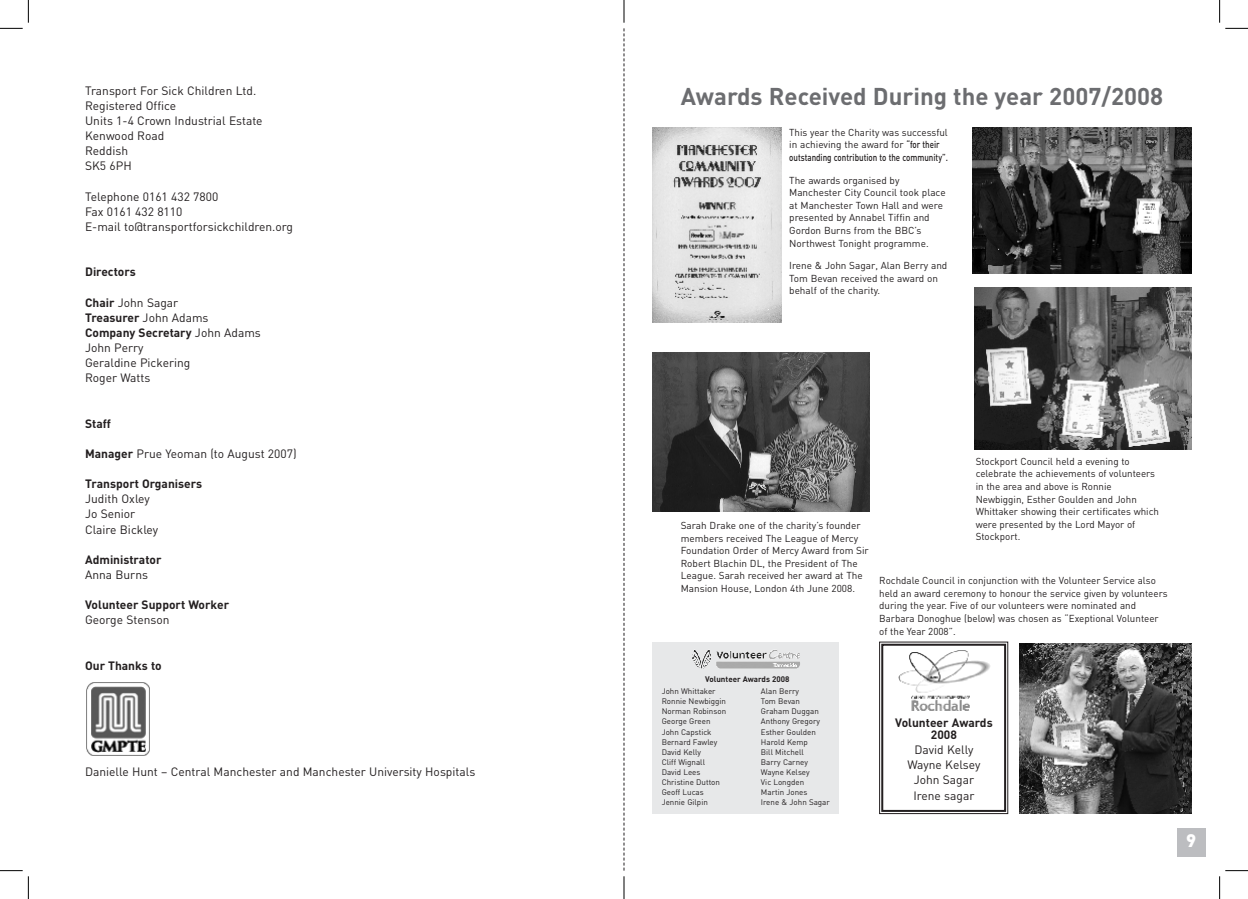
<style>
.page{position:relative;width:1248px;height:899px;background:#fff}
.page>*{position:absolute;margin:0;border:0;box-sizing:border-box;transform-origin:0 0}
.t1{font:700 24px "DIN";color:#6c6d70}
.t2{font:900 18px "DIN";color:#fff}
.t3{font:12px/15.1px "DIN";color:#231f20}
.t4{font:700 12px/12px "DIN";color:#231f20;text-align:center}
.t5{font:10px/12.6px "DIN";color:#231f20}
.t6{font:8px "DIN";color:#231f20}
.t7{font:700 8px "DIN";color:#231f20}
.s1{font-weight:700}
.s2{font-weight:500}
</style>
<div class="page">
<svg style="left:623px;top:876px;width:1px;height:23px"></svg>
<svg style="left:0;top:0;width:29px;height:29px"></svg>
<svg style="left:0;top:870px;width:29px;height:29px"></svg>
<svg style="left:1219px;top:0;width:28px;height:29px"></svg>
<svg style="left:1219px;top:870px;width:28px;height:29px"></svg>
<img style="left:86px;top:682px;width:64px;height:74px">
<div style="left:1176px;top:828px;width:29px;height:28px;background:#bcbdc0"></div>
<img style="left:652px;top:128px;width:129px;height:194px">
<div style="left:879px;top:641px;width:129px;height:173px;border:1px solid #231f20"></div>
<div style="left:881px;top:643px;width:125px;height:169px;border:2px solid #231f20"></div>
<img style="left:652px;top:352px;width:217px;height:160px">
<img style="left:972px;top:128px;width:219px;height:146px">
<img style="left:974px;top:288px;width:217px;height:161px">
<img style="left:1019px;top:643px;width:172px;height:171px">
<div style="left:652px;top:642px;width:186px;height:172px;background:#e7e8e9"></div>
<img style="left:692px;top:650px;width:85px;height:18px">
<img style="left:898px;top:650px;width:92px;height:61px">
<svg style="left:623px;top:0;width:1px;height:870px"></svg>
<p class="t3" style="left:85px;top:84px;width:179px">Transport For Sick Children Ltd.<br>Registered Office<br>Units 1-4 Crown Industrial Estate<br>Kenwood Road<br>Reddish<br>SK5 6PH</p>
<p class="t3" style="left:85px;top:190px;width:209px">Telephone 0161 432 7800<br>Fax 0161 432 8110<br>E-mail to@transportforsickchildren.org</p>
<p class="t4" style="left:85px;top:266px;width:52px">Directors</p>
<p class="t3" style="left:85px;top:296px;width:177px"><span class="s1">Chair</span> John Sagar<br><span class="s1">Treasurer</span> John Adams<br><span class="s1">Company Secretary</span> John Adams<br>John Perry<br>Geraldine Pickering<br>Roger Watts</p>
<p class="t4" style="left:85px;top:417px;width:27px">Staff</p>
<p class="t3" style="left:85px;top:447px;width:213px"><span class="s1">Manager</span> Prue Yeoman (to August 2007)</p>
<p class="t4" style="left:85px;top:478px;width:119px">Transport Organisers</p>
<p class="t3" style="left:85px;top:493px;width:75px">Judith Oxley<br>Jo Senior<br>Claire Bickley</p>
<p class="t4" style="left:85px;top:553px;width:78px">Administrator</p>
<p class="t3" style="left:85px;top:568px;width:64px">Anna Burns</p>
<p class="t4" style="left:85px;top:599px;width:145px">Volunteer Support Worker</p>
<p class="t3" style="left:85px;top:614px;width:86px">George Stenson</p>
<p class="t4" style="left:85px;top:659px;width:78px">Our Thanks to</p>
<p class="t3" style="left:85px;top:765px;width:391px">Danielle Hunt – Central Manchester and Manchester University Hospitals</p>
<h1 class="t1" style="left:680px;top:82px;width:484px">Awards Received During the year 2007/2008</h1>
<p class="t5" style="left:789px;top:127px;width:160px">This year the Charity was successful in achieving the award for <span class="s2">“for their outstanding contribution to the community”.</span></p>
<p class="t5" style="left:789px;top:175px;width:158px">The awards organised by<br>Manchester City Council took place at Manchester Town Hall and were presented by Annabel Tiffin and<br>Gordon Burns from the BBC’s<br>Northwest Tonight programme.</p>
<p class="t5" style="left:789px;top:260px;width:160px">Irene &amp; John Sagar, Alan Berry and<br>Tom Bevan received the award on behalf of the charity.</p>
<p class="t5" style="left:680px;top:520px;width:189px">Sarah Drake one of the charity’s founder members received The League of Mercy Foundation Order of Mercy Award from Sir Robert Blachin DL, the President of The League. Sarah received her award at The Mansion House, London 4th June 2008.</p>
<p class="t5" style="left:975px;top:456px;width:185px">Stockport Council held a evening to celebrate the achievements of volunteers in the area and above is Ronnie Newbiggin, Esther Goulden and John Whittaker showing their certificates which were presented by the Lord Mayor of Stockport.</p>
<p class="t5" style="left:879px;top:575px;width:290px">Rochdale Council in conjunction with the Volunteer Service also held an award ceremony to honour the service given by volunteers during the year. Five of our volunteers were nominated and Barbara Donoghue (below) was chosen as “Exeptional Volunteer of the Year 2008”.</p>
<p class="t7" style="left:705px;top:674px;width:86px">Volunteer Awards 2008</p>
<p class="t6" style="left:661px;top:688px;width:55px">John Whittaker</p>
<p class="t6" style="left:760px;top:688px;width:40px">Alan Berry</p>
<p class="t6" style="left:661px;top:698px;width:66px">Ronnie Newbiggin</p>
<p class="t6" style="left:760px;top:698px;width:40px">Tom Bevan</p>
<p class="t6" style="left:661px;top:708px;width:66px">Norman Robinson</p>
<p class="t6" style="left:760px;top:708px;width:59px">Graham Duggan</p>
<p class="t6" style="left:661px;top:718px;width:50px">George Green</p>
<p class="t6" style="left:760px;top:718px;width:61px">Anthony Gregory</p>
<p class="t6" style="left:661px;top:729px;width:51px">John Capstick</p>
<p class="t6" style="left:760px;top:729px;width:57px">Esther Goulden</p>
<p class="t6" style="left:661px;top:739px;width:57px">Bernard Fawley</p>
<p class="t6" style="left:760px;top:739px;width:48px">Harold Kemp</p>
<p class="t6" style="left:661px;top:749px;width:41px">David Kelly</p>
<p class="t6" style="left:760px;top:749px;width:44px">Bill Mitchell</p>
<p class="t6" style="left:661px;top:759px;width:45px">Cliff Wignall</p>
<p class="t6" style="left:760px;top:759px;width:48px">Barry Carney</p>
<p class="t6" style="left:661px;top:769px;width:40px">David Lees</p>
<p class="t6" style="left:760px;top:769px;width:50px">Wayne Kelsey</p>
<p class="t6" style="left:661px;top:779px;width:60px">Christine Dutton</p>
<p class="t6" style="left:760px;top:779px;width:45px">Vic Longden</p>
<p class="t6" style="left:661px;top:789px;width:43px">Geoff Lucas</p>
<p class="t6" style="left:760px;top:789px;width:48px">Martin Jones</p>
<p class="t6" style="left:661px;top:799px;width:48px">Jennie Gilpin</p>
<p class="t6" style="left:760px;top:799px;width:70px">Irene &amp; John Sagar</p>
<p class="t4" style="left:895px;top:717px;width:99px">Volunteer Awards<br>2008</p>
<p class="t3" style="left:907px;top:743px;width:75px;text-align:center">David Kelly<br>Wayne Kelsey<br>John Sagar<br>Irene sagar</p>
<h2 class="t2" style="left:1186px;top:830px;width:12px">9</h2>
</div>
